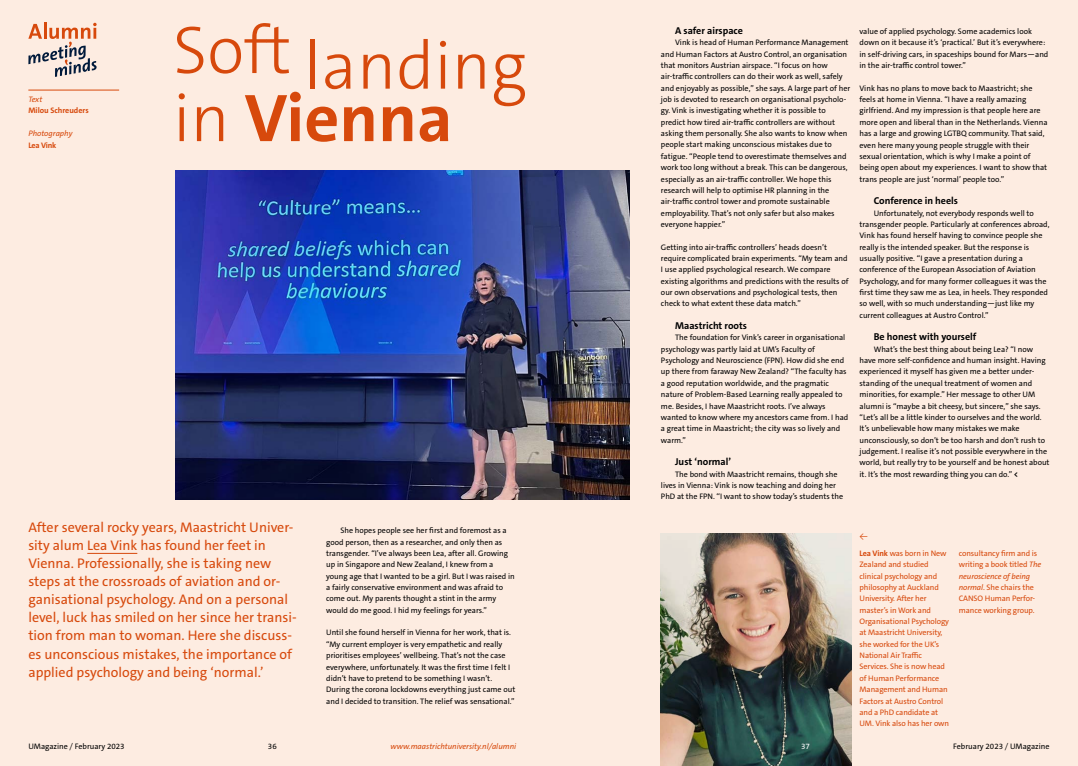
<style>
.page{position:relative;width:1078px;height:766px;background:#fff}
.page>*{position:absolute;margin:0;border:0;box-sizing:border-box;transform-origin:0 0}
.t1{font:300 68px/68px "The Sans C5";color:#d7490c}
.t2{font:14px/18px "The Sans C5";color:#d7490c}
.t3{font:700 10px "The Sans C5";color:#000}
.t4{font:8px/11.3px "The Sans C5";color:#000}
.t5{font:8px/11.3px "The Sans C5";letter-spacing:-.01em;color:#d7490c}
.t6{font:italic 8px "The Sans C5";color:#d7490c}
.t7{font:700 8px "The Sans C5";color:#d7490c}
.t8{font:8px "The Sans C5";color:#fff}
.s1{font-weight:700}
.s2{font-style:italic}
.s3{font-weight:300}
</style>
<div class="page">
<div style="left:0;top:0;width:1077px;height:765px;background:#fdece1"></div>
<hr style="left:87px;top:553px;width:50px;height:1px;background:#d7490c">
<img style="left:660px;top:533px;width:190px;height:232px">
<img style="left:176px;top:170px;width:453px;height:329px">
<svg style="left:28px;top:23px;width:69px;height:54px"></svg>
<hr style="left:28px;top:90px;width:91px;height:1px;background:#d7490c">
<p class="t6" style="left:28px;top:94px;width:15px">Text</p>
<p class="t7" style="left:28px;top:106px;width:62px">Milou Schreuders</p>
<p class="t6" style="left:28px;top:128px;width:46px">Photography</p>
<p class="t7" style="left:28px;top:140px;width:29px">Lea Vink</p>
<h1 class="t1" style="left:173px;top:17px;width:281px">Soft<br>in <span class="s1">Vienna</span></h1>
<h1 class="t1" style="left:304px;top:32px;width:224px">landing</h1>
<p class="t2" style="left:28px;top:518px;width:270px">After several rocky years, Maastricht Univer&shy;sity alum Lea Vink has found her feet in Vienna. Professionally, she is taking new steps at the crossroads of aviation and or&shy;ganisational psychology. And on a personal level, luck has smiled on her since her transi&shy;tion from man to woman. Here she discuss&shy;es unconscious mistakes, the importance of applied psychology and being ‘normal.’</p>
<p class="t4" style="left:326px;top:525px;width:190px;text-indent:14px">She hopes people see her first and foremost as a good person, then as a researcher, and only then as transgender. “I’ve always been Lea, after all. Growing up in Singapore and New Zealand, I knew from a young age that I wanted to be a girl. But I was raised in a fairly conservative environment and was afraid to come out. My parents thought a stint in the army would do me good. I hid my feelings for years.”</p>
<p class="t4" style="left:326px;top:627px;width:191px">Until she found herself in Vienna for her work, that is. “My current employer is very empathetic and really prioritises employees’ wellbeing. That’s not the case everywhere, unfortunately. It was the first time I felt I didn’t have to pretend to be something I wasn’t.<br>During the corona lockdowns everything just came out and I decided to transition. The relief was sensational.”</p>
<p class="t3" style="left:675px;top:24px;width:69px">A safer airspace</p>
<p class="t4" style="left:660px;top:37px;width:191px;text-indent:14px">Vink is head of Human Performance Management and Human Factors at Austro Control, an organisation that monitors Austrian airspace. “I focus on how air-traffic controllers can do their work as well, safely and enjoyably as possible,” she says. A large part of her job is devoted to research on organisational psycholo&shy;gy. Vink is investigating whether it is possible to predict how tired air-traffic controllers are without asking them personally. She also wants to know when people start making unconscious mistakes due to fatigue. “People tend to overestimate themselves and work too long without a break. This can be dangerous, especially as an air-traffic controller. We hope this research will help to optimise HR planning in the air-traffic control tower and promote sustainable employability. That’s not only safer but also makes everyone happier.”</p>
<p class="t4" style="left:660px;top:241px;width:189px">Getting into air-traffic controllers’ heads doesn’t require complicated brain experiments. “My team and I use applied psychological research. We compare existing algorithms and predictions with the results of our own observations and psychological tests, then check to what extent these data match.”</p>
<p class="t3" style="left:675px;top:319px;width:73px">Maastricht roots</p>
<p class="t4" style="left:660px;top:332px;width:189px;text-indent:14px">The foundation for Vink’s career in organisational psychology was partly laid at UM’s Faculty of Psychology and Neuroscience (FPN). How did she end up there from faraway New Zealand? “The faculty has a good reputation worldwide, and the pragmatic nature of Problem-Based Learning really appealed to me. Besides, I have Maastricht roots. I’ve always wanted to know where my ancestors came from. I had a great time in Maastricht; the city was so lively and warm.”</p>
<p class="t3" style="left:675px;top:455px;width:57px">Just ‘normal’</p>
<p class="t4" style="left:660px;top:468px;width:184px;text-indent:14px">The bond with Maastricht remains, though she lives in Vienna: Vink is now teaching and doing her<br>PhD at the FPN. ‘‘I want to show today’s students the</p>
<p class="t4" style="left:859px;top:26px;width:190px">value of applied psychology. Some academics look down on it because it’s ‘practical.’ But it’s everywhere: in self-driving cars, in spaceships bound for Mars—and in the air-traffic control tower.”</p>
<p class="t4" style="left:859px;top:82px;width:189px">Vink has no plans to move back to Maastricht; she feels at home in Vienna. “I have a really amazing girlfriend. And my impression is that people here are more open and liberal than in the Netherlands. Vienna has a large and growing LGTBQ community. That said, even here many young people struggle with their sexual orientation, which is why I make a point of being open about my experiences. I want to show that trans people are just ‘normal’ people too.”</p>
<p class="t3" style="left:873px;top:194px;width:86px">Conference in heels</p>
<p class="t4" style="left:859px;top:207px;width:191px;text-indent:14px">Unfortunately, not everybody responds well to transgender people. Particularly at conferences abroad, Vink has found herself having to convince people she really is the intended speaker. But the response is usually positive. “I gave a presentation during a conference of the European Association of Aviation Psychology, and for many former colleagues it was the first time they saw me as Lea, in heels. They responded so well, with so much understanding—just like my current colleagues at Austro Control.”</p>
<p class="t3" style="left:873px;top:330px;width:104px">Be honest with yourself</p>
<p class="t4" style="left:859px;top:343px;width:191px;text-indent:14px">What’s the best thing about being Lea? “I now have more self-confidence and human insight. Having experienced it myself has given me a better under&shy;standing of the unequal treatment of women and minorities, for example.” Her message to other UM alumni is “maybe a bit cheesy, but sincere,” she says. “Let’s all be a little kinder to ourselves and the world.<br>It’s unbelievable how many mistakes we make unconsciously, so don’t be too harsh and don’t rush to judgement. I realise it’s not possible everywhere in the world, but really try to be yourself and be honest about it. It’s the most rewarding thing you can do.” <span class="s1">&lt;</span></p>
<p class="t5" style="left:859px;top:530px;width:9px">←</p>
<p class="t5" style="left:859px;top:547px;width:91px"><span class="s1">Lea Vink</span> was born in New<br>Zealand and studied clinical psychology and philosophy at Auckland<br>University. After her master’s in Work and<br>Organisational Psychology at Maastricht University, she worked for the UK’s<br>National Air Traffic<br>Services. She is now head of Human Performance<br>Management and Human<br>Factors at Austro Control and a PhD candidate at<br>UM. Vink also has her own</p>
<p class="t5" style="left:958px;top:547px;width:84px">consultancy firm and is writing a book titled <span class="s2">The neuroscience of being normal</span>. She chairs the<br>CANSO Human Perfor&shy;mance working group.</p>
<p class="t6" style="left:390px;top:740px;width:127px">www.maastrichtuniversity.nl/alumni</p>
<p class="t4" style="left:28px;top:740px;width:98px">UMagazine <span class="s3">/</span> February 2023</p>
<p class="t4" style="left:268px;top:740px;width:10px">36</p>
<p class="t8" style="left:801px;top:741px;width:10px">37</p>
<p class="t4" style="left:953px;top:740px;width:98px">February 2023 <span class="s3">/</span> UMagazine</p>
</div>
